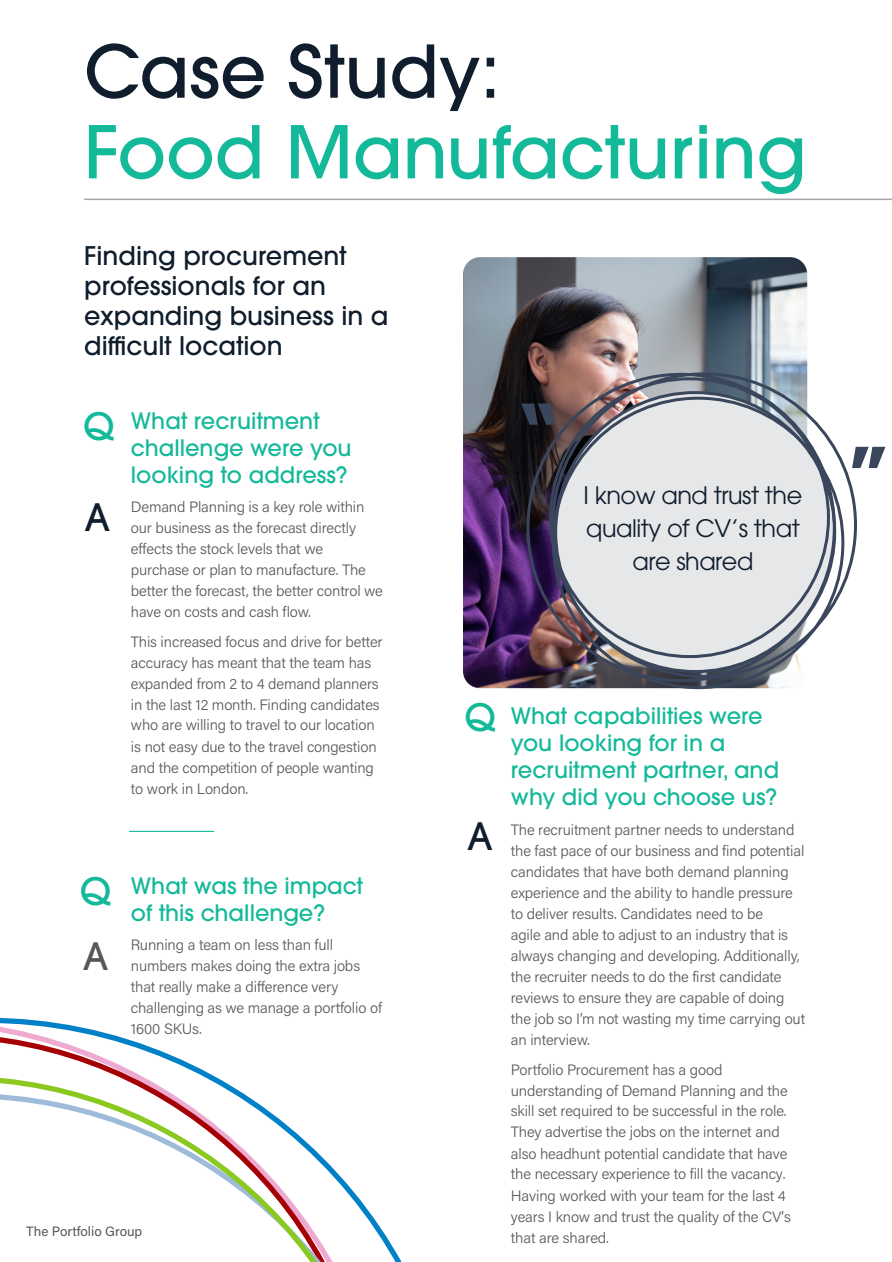
<style>
.page{position:relative;width:892px;height:1262px;background:#fff}
.page>*{position:absolute;margin:0;border:0;box-sizing:border-box;transform-origin:0 0}
.SUBHEAD{font:500 72px "ITC Avant Garde Pro";color:#14b99a}
.SUBHEAD-2{font:500 72px "ITC Avant Garde Pro";color:#0f1d2c}
.SUBHEAD-3{font:500 37.5px "ITC Avant Garde Pro";color:#14b99a}
.SUBHEAD-4{font:500 37.5px "ITC Avant Garde Pro";color:#0f1d2c}
.SUBHEAD-5{font:500 37.5px "ITC Avant Garde Pro";color:#57585a}
.Body_text{font:500 25.5px/30px "ITC Avant Garde Pro";color:#0f1d2c}
.t1{font:24px/33px "ITC Avant Garde Pro";letter-spacing:-.02em;color:#0f1d2c;text-align:center}
.Body_text-2{font:500 22.5px/27px "ITC Avant Garde Pro";color:#14b99a}
.Body_text-3{font:300 15px/21px "Acumin Pro";letter-spacing:-.01em;color:#57585a}
.Body_text-4{font:13.5px "Acumin Pro";color:#57585a}
</style>
<div class="page">
<img style="left:463px;top:257px;width:343px;height:431px">
<svg style="left:0;top:1017px;width:101px;height:15px"></svg>
<svg style="left:0;top:1032px;width:212px;height:43px"></svg>
<svg style="left:0;top:1075px;width:397px;height:186px"></svg>
<hr style="left:129px;top:830px;width:85px;height:1px;background:#14b99a">
<hr style="left:84px;top:198px;width:807px;height:2px;background:#a4a5a9">
<div style="left:554px;top:393px;width:280px;height:278px;background:#e6e7e9;border-radius:50%"></div>
<svg style="left:521px;top:403px;width:33px;height:21px"></svg>
<svg style="left:852px;top:446px;width:33px;height:22px"></svg>
<p class="SUBHEAD-2" style="left:84px;top:25px;width:417px">Case Study:</p>
<p class="SUBHEAD" style="left:84px;top:106px;width:723px">Food Manufacturing</p>
<p class="Body_text" style="left:84px;top:240px;width:306px">Finding procurement professionals for an expanding business in a difficult location</p>
<p class="SUBHEAD-3" style="left:83px;top:402px;width:33px">Q</p>
<p class="Body_text-2" style="left:131px;top:407px;width:190px">What recruitment</p>
<p class="Body_text-2" style="left:131px;top:434px;width:222px">challenge were you looking to address?</p>
<p class="Body_text-3" style="left:131px;top:496px;width:253px">Demand Planning is a key role within our business as the forecast directly effects the stock levels that we purchase or plan to manufacture. The better the forecast, the better control we have on costs and cash flow.</p>
<p class="Body_text-3" style="left:131px;top:630px;width:253px">This increased focus and drive for better accuracy has meant that the team has expanded from 2 to 4 demand planners in the last 12 month. Finding candidates who are willing to travel to our location</p>
<p class="Body_text-3" style="left:131px;top:735px;width:247px">is not easy due to the travel congestion and the competition of people wanting to work in London.</p>
<p class="SUBHEAD-4" style="left:84px;top:493px;width:27px">A</p>
<p class="SUBHEAD-3" style="left:80px;top:867px;width:33px">Q</p>
<p class="SUBHEAD-5" style="left:83px;top:931px;width:27px">A</p>
<p class="Body_text-2" style="left:131px;top:871px;width:234px">What was the impact of this challenge?</p>
<p class="Body_text-3" style="left:131px;top:933px;width:252px">Running a team on less than full numbers makes doing the extra jobs that really make a difference very challenging as we manage a portfolio of<br>1600 SKUs.</p>
<p class="Body_text-4" style="left:26px;top:1221px;width:118px">The Portfolio Group</p>
<p class="t1" style="left:583px;top:478px;width:220px">I know and trust the quality of CV’s that are shared</p>
<p class="SUBHEAD-3" style="left:464px;top:693px;width:33px">Q</p>
<p class="SUBHEAD-4" style="left:467px;top:812px;width:27px">A</p>
<p class="Body_text-2" style="left:510px;top:702px;width:270px">What capabilities were you looking for in a recruitment partner, and why did you choose us?</p>
<p class="Body_text-3" style="left:510px;top:818px;width:296px">The recruitment partner needs to understand the fast pace of our business and find potential candidates that have both demand planning experience and the ability to handle pressure to deliver results. Candidates need to be<br>agile and able to adjust to an industry that is always changing and developing. Additionally, the recruiter needs to do the first candidate reviews to ensure they are capable of doing the job so I’m not wasting my time carrying out an interview.</p>
<p class="Body_text-3" style="left:510px;top:1057px;width:278px">Portfolio Procurement has a good understanding of Demand Planning and the skill set required to be successful in the role.<br>They advertise the jobs on the internet and also headhunt potential candidate that have</p>
<p class="Body_text-3" style="left:510px;top:1161px;width:281px">the necessary experience to fill the vacancy.<br>Having worked with your team for the last 4 years I know and trust the quality of the CV’s that are shared.</p>
</div>
